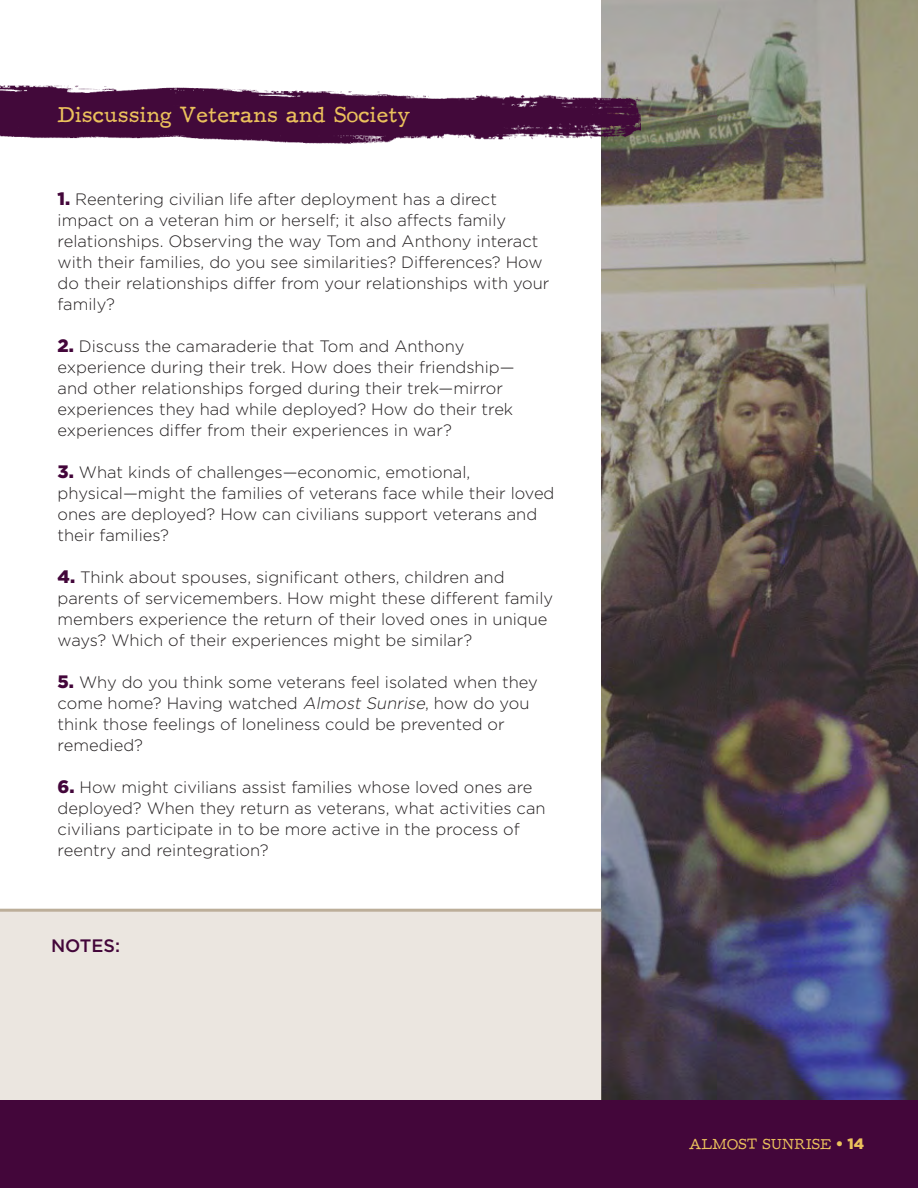
<style>
.page{position:relative;width:918px;height:1188px;background:#fff}
.page>*{position:absolute;margin:0;border:0;box-sizing:border-box;transform-origin:0 0}
.t1{font:22.5px "F25 Executive";color:#ebc15c}
.t2{font:500 18px "Gotham";color:#43063a}
.t3{font:300 16.5px/21px "Gotham";color:#231f20}
.t4{font:15px "F25 Executive";color:#ebc15c}
.s1{font-weight:900;font-size:18px;color:#43063a}
.s2{font-style:italic}
.s3{font-family:"Gotham";font-weight:900}
</style>
<div class="page">
<div style="left:0;top:1100px;width:918px;height:88px;background:#43063a"></div>
<img style="left:601px;top:0;width:317px;height:1099px">
<img style="left:0;top:80px;width:640px;height:71px">
<div style="left:0;top:910px;width:601px;height:190px;background:#ebe6e0"></div>
<hr style="left:0;top:909px;width:601px;height:3px;background:#bcae99">
<h1 class="t1" style="left:58px;top:101px;width:355px">Discussing Veterans and Society</h1>
<p class="t3" style="left:58px;top:188px;width:493px"><span class="s1">1.</span> Reentering civilian life after deployment has a direct impact on a veteran him or herself; it also affects family relationships. Observing the way Tom and Anthony interact with their families, do you see similarities? Differences? How do their relationships differ from your relationships with your family?</p>
<p class="t3" style="left:58px;top:335px;width:458px"><span class="s1">2.</span> Discuss the camaraderie that Tom and Anthony experience during their trek. How does their friendship— and other relationships forged during their trek—mirror experiences they had while deployed? How do their trek experiences differ from their experiences in war?</p>
<p class="t3" style="left:58px;top:461px;width:498px"><span class="s1">3.</span> What kinds of challenges—economic, emotional, physical—might the families of veterans face while their loved ones are deployed? How can civilians support veterans and their families?</p>
<p class="t3" style="left:58px;top:566px;width:497px"><span class="s1">4.</span> Think about spouses, significant others, children and parents of servicemembers. How might these different family members experience the return of their loved ones in unique ways? Which of their experiences might be similar?</p>
<p class="t3" style="left:58px;top:671px;width:482px"><span class="s1">5.</span> Why do you think some veterans feel isolated when they come home? Having watched <span class="s2">Almost Sunrise</span>, how do you think those feelings of loneliness could be prevented or remedied?</p>
<p class="t3" style="left:58px;top:776px;width:490px"><span class="s1">6.</span> How might civilians assist families whose loved ones are deployed? When they return as veterans, what activities can civilians participate in to be more active in the process of reentry and reintegration?</p>
<p class="t2" style="left:51px;top:936px;width:71px">NOTES:</p>
<p class="t4" style="left:689px;top:1135px;width:176px">ALMOST SUNRISE <span class="s3">• 14</span></p>
</div>
